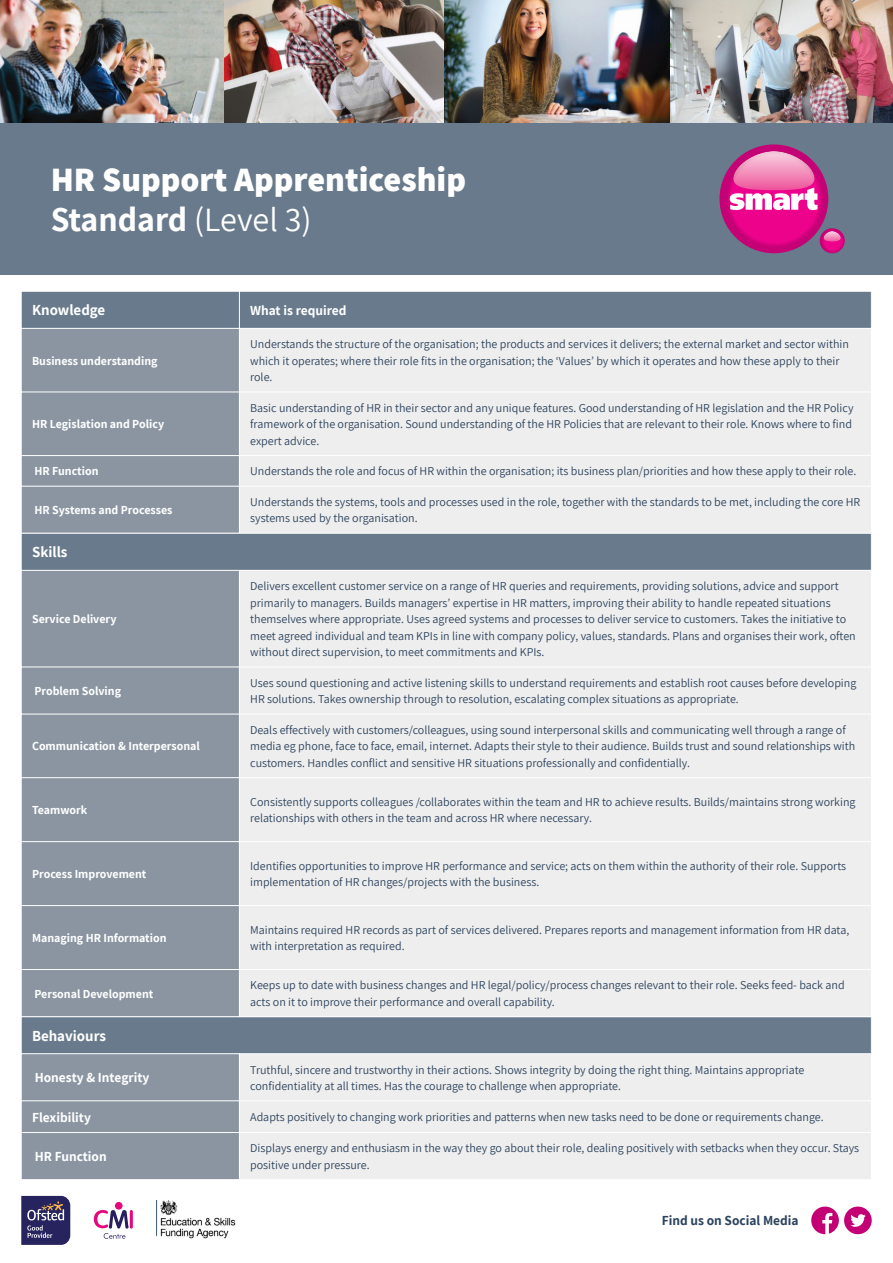
<style>
.page{position:relative;width:893px;height:1263px;background:#fff}
.page>*{position:absolute;margin:0;border:0;box-sizing:border-box;transform-origin:0 0}
.t1{font:800 34.05px/40.3px "Assistant";color:#fff}
.t2{font:700 15px "Assistant";color:#fff}
.t3{font:700 13.5px "Assistant";color:#fff}
.t4{font:700 13.5px "Assistant";color:#2d445e}
.t5{font:12px/16.5px "Assistant";color:#2d445e}
.t6{font:700 12px "Assistant";color:#fff}
.s1{font-weight:700}
.s2{font-weight:400}
</style>
<div class="page">
<img style="left:223px;top:0;width:222px;height:123px">
<img style="left:0;top:0;width:223px;height:123px">
<img style="left:669px;top:0;width:223px;height:123px">
<img style="left:445px;top:0;width:224px;height:123px">
<div style="left:0;top:123px;width:893px;height:152px;background:#687a8b"></div>
<svg style="left:719px;top:144px;width:109px;height:109px;background:#d80381"></svg>
<img style="left:733px;top:151px;width:81px;height:37px">
<svg style="left:820px;top:228px;width:25px;height:25px"></svg>
<img style="left:824px;top:231px;width:17px;height:11px">
<svg style="left:730px;top:188px;width:87px;height:22px;background:#f796ce"></svg>
<div style="left:21px;top:291px;width:850px;height:37px;background:#687a8b"></div>
<div style="left:21px;top:328px;width:218px;height:205px;background:#8a95a1"></div>
<div style="left:239px;top:328px;width:632px;height:205px;background:#efeeee"></div>
<hr style="left:21px;top:291px;width:1px;height:243px;background:#fff">
<hr style="left:239px;top:291px;width:1px;height:242px;background:#fff">
<hr style="left:21px;top:291px;width:850px;height:1px;background:#fff">
<hr style="left:21px;top:328px;width:850px;height:1px;background:#fff">
<hr style="left:21px;top:392px;width:850px;height:1px;background:#fff">
<hr style="left:21px;top:455px;width:850px;height:1px;background:#fff">
<hr style="left:21px;top:486px;width:850px;height:1px;background:#fff">
<div style="left:21px;top:1017px;width:850px;height:37px;background:#687a8b"></div>
<div style="left:21px;top:1054px;width:218px;height:125px;background:#8a95a1"></div>
<div style="left:239px;top:1054px;width:632px;height:125px;background:#efeeee"></div>
<hr style="left:21px;top:1016px;width:1px;height:164px;background:#fff">
<hr style="left:239px;top:1054px;width:1px;height:125px;background:#fff">
<hr style="left:21px;top:1053px;width:850px;height:1px;background:#fff">
<hr style="left:21px;top:1100px;width:850px;height:1px;background:#fff">
<hr style="left:21px;top:1132px;width:850px;height:1px;background:#fff">
<div style="left:21px;top:533px;width:850px;height:37px;background:#687a8b"></div>
<div style="left:21px;top:570px;width:218px;height:447px;background:#8a95a1"></div>
<div style="left:239px;top:570px;width:632px;height:447px;background:#efeeee"></div>
<hr style="left:21px;top:533px;width:1px;height:484px;background:#fff">
<hr style="left:239px;top:570px;width:1px;height:447px;background:#fff">
<hr style="left:21px;top:533px;width:850px;height:1px;background:#fff">
<hr style="left:21px;top:570px;width:850px;height:1px;background:#fff">
<hr style="left:21px;top:666px;width:850px;height:1px;background:#fff">
<hr style="left:21px;top:714px;width:850px;height:1px;background:#fff">
<hr style="left:21px;top:777px;width:850px;height:1px;background:#fff">
<hr style="left:21px;top:841px;width:850px;height:1px;background:#fff">
<hr style="left:21px;top:905px;width:850px;height:1px;background:#fff">
<hr style="left:21px;top:969px;width:850px;height:1px;background:#fff">
<hr style="left:21px;top:1016px;width:850px;height:1px;background:#fff">
<svg style="left:21px;top:1196px;width:49px;height:49px;background:#464170"></svg>
<hr style="left:130px;top:1210px;width:3px;height:18px;background:#e6077c;border-radius:2px">
<svg style="left:94px;top:1210px;width:35px;height:29px"></svg>
<div style="left:115px;top:1202px;width:8px;height:7px;background:#e6077c;border-radius:50%"></div>
<img style="left:156px;top:1201px;width:80px;height:38px">
<svg style="left:811px;top:1206px;width:61px;height:28px"></svg>
<h1 class="t1" style="left:51px;top:158px;width:417px">HR Support Apprenticeship<br><span class="s1">Standard</span> <span class="s2">(Level 3)</span></h1>
<p class="t2" style="left:32px;top:300px;width:75px">Knowledge</p>
<p class="t3" style="left:250px;top:301px;width:98px">What is required</p>
<p class="t6" style="left:32px;top:352px;width:127px">Business understanding</p>
<p class="t5" style="left:250px;top:335px;width:600px">Understands the structure of the organisation; the products and services it delivers; the external market and sector within which it operates; where their role fits in the organisation; the ‘Values’ by which it operates and how these apply to their role.</p>
<p class="t6" style="left:32px;top:416px;width:134px">HR Legislation and Policy</p>
<p class="t5" style="left:250px;top:399px;width:605px">Basic understanding of HR in their sector and any unique features. Good understanding of HR legislation and the HR Policy framework of the organisation. Sound understanding of the HR Policies that are relevant to their role. Knows where to find expert advice.</p>
<p class="t6" style="left:34px;top:463px;width:66px">HR Function</p>
<p class="t5" style="left:250px;top:463px;width:608px">Understands the role and focus of HR within the organisation; its business plan/priorities and how these apply to their role.</p>
<p class="t6" style="left:34px;top:502px;width:140px">HR Systems and Processes</p>
<p class="t5" style="left:250px;top:493px;width:612px">Understands the systems, tools and processes used in the role, together with the standards to be met, including the core HR systems used by the organisation.</p>
<p class="t2" style="left:32px;top:542px;width:37px">Skills</p>
<p class="t6" style="left:32px;top:611px;width:86px">Service Delivery</p>
<p class="t5" style="left:250px;top:577px;width:607px">Delivers excellent customer service on a range of HR queries and requirements, providing solutions, advice and support primarily to managers. Builds managers’ expertise in HR matters, improving their ability to handle repeated situations themselves where appropriate. Uses agreed systems and processes to deliver service to customers. Takes the initiative to meet agreed individual and team KPIs in line with company policy, values, standards. Plans and organises their work, often without direct supervision, to meet commitments and KPIs.</p>
<p class="t6" style="left:34px;top:683px;width:88px">Problem Solving</p>
<p class="t5" style="left:250px;top:674px;width:608px">Uses sound questioning and active listening skills to understand requirements and establish root causes before developing<br>HR solutions. Takes ownership through to resolution, escalating complex situations as appropriate.</p>
<p class="t6" style="left:32px;top:738px;width:169px">Communication &amp; Interpersonal</p>
<p class="t5" style="left:250px;top:721px;width:606px">Deals effectively with customers/colleagues, using sound interpersonal skills and communicating well through a range of media eg phone, face to face, email, internet. Adapts their style to their audience. Builds trust and sound relationships with customers. Handles conflict and sensitive HR situations professionally and confidentially.</p>
<p class="t6" style="left:32px;top:802px;width:57px">Teamwork</p>
<p class="t5" style="left:250px;top:793px;width:607px">Consistently supports colleagues /collaborates within the team and HR to achieve results. Builds/maintains strong working relationships with others in the team and across HR where necessary.</p>
<p class="t6" style="left:32px;top:866px;width:116px">Process Improvement</p>
<p class="t5" style="left:250px;top:857px;width:598px">Identifies opportunities to improve HR performance and service; acts on them within the authority of their role. Supports implementation of HR changes/projects with the business.</p>
<p class="t6" style="left:32px;top:930px;width:136px">Managing HR Information</p>
<p class="t5" style="left:250px;top:921px;width:600px">Maintains required HR records as part of services delivered. Prepares reports and management information from HR data, with interpretation as required.</p>
<p class="t6" style="left:34px;top:985px;width:120px">Personal Development</p>
<p class="t5" style="left:250px;top:977px;width:596px">Keeps up to date with business changes and HR legal/policy/process changes relevant to their role. Seeks feed- back and acts on it to improve their performance and overall capability.</p>
<p class="t2" style="left:32px;top:1025px;width:76px">Behaviours</p>
<p class="t3" style="left:35px;top:1068px;width:116px">Honesty &amp; Integrity</p>
<p class="t5" style="left:250px;top:1061px;width:556px">Truthful, sincere and trustworthy in their actions. Shows integrity by doing the right thing. Maintains appropriate confidentiality at all times. Has the courage to challenge when appropriate.</p>
<p class="t3" style="left:32px;top:1108px;width:60px">Flexibility</p>
<p class="t5" style="left:250px;top:1108px;width:575px">Adapts positively to changing work priorities and patterns when new tasks need to be done or requirements change.</p>
<p class="t3" style="left:35px;top:1147px;width:74px">HR Function</p>
<p class="t5" style="left:250px;top:1140px;width:611px">Displays energy and enthusiasm in the way they go about their role, dealing positively with setbacks when they occur. Stays positive under pressure.</p>
<p class="t4" style="left:662px;top:1211px;width:138px">Find us on Social Media</p>
</div>
